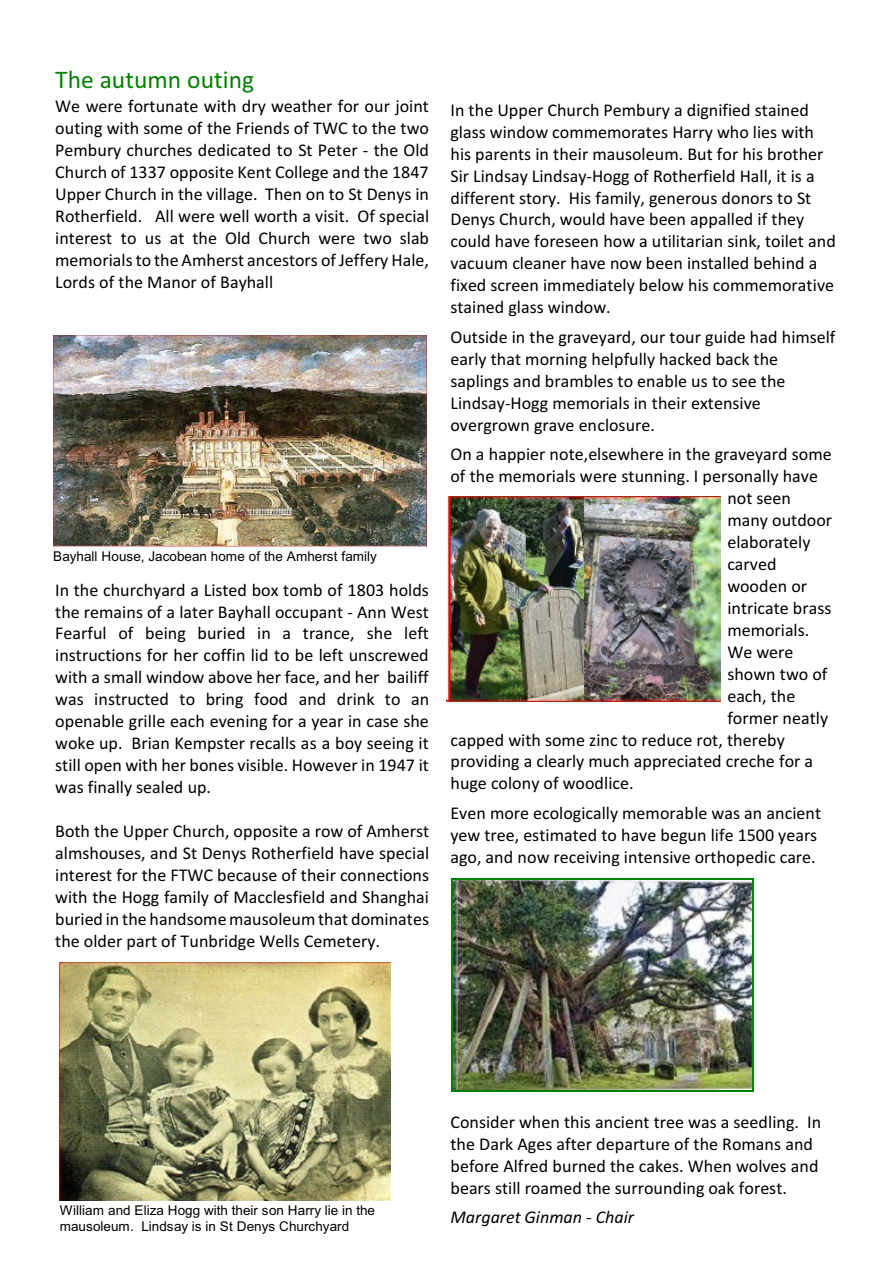
<style>
.page{position:relative;width:893px;height:1263px;background:#fff}
.page>*{position:absolute;margin:0;border:0;box-sizing:border-box;transform-origin:0 0}
.t1{font:25.5px "Calibri";letter-spacing:.005em;color:#008000}
.t2{font:18px/21.9px "Calibri";color:#000}
.t3{font:italic 18px "Calibri";color:#000}
.t4{font:13.5px/15.9px "Arial";color:#000}
</style>
<div class="page">
<img style="left:53px;top:336px;width:373px;height:210px">
<img style="left:60px;top:962px;width:331px;height:238px">
<img style="left:446px;top:497px;width:275px;height:205px">
<img style="left:453px;top:879px;width:300px;height:212px">
<hr style="left:451px;top:878px;width:1px;height:214px;background:#008000">
<hr style="left:753px;top:878px;width:1px;height:214px;background:#008000">
<hr style="left:451px;top:878px;width:303px;height:1px;background:#008000">
<hr style="left:451px;top:1091px;width:303px;height:1px;background:#008000">
<h1 class="t1" style="left:55px;top:69px;width:200px">The autumn outing</h1>
<p class="t2" style="left:55px;top:97px;width:375px;text-align:justify">We were fortunate with dry weather for our joint outing with some of the Friends of TWC to the two Pembury churches dedicated to St Peter - the Old Church of 1337 opposite Kent College and the 1847<br>Upper Church in the village. Then on to St Denys in Rotherfield. All were well worth a visit. Of special interest to us at the Old Church were two slab memorials to the Amherst ancestors of Jeffery Hale, Lords of the Manor of Bayhall</p>
<p class="t4" style="left:53px;top:549px;width:325px">Bayhall House, Jacobean home of the Amherst family</p>
<p class="t2" style="left:55px;top:580px;width:375px;text-align:justify">In the churchyard a Listed box tomb of 1803 holds the remains of a later Bayhall occupant - Ann West Fearful of being buried in a trance, she left instructions for her coffin lid to be left unscrewed with a small window above her face, and her bailiff was instructed to bring food and drink to an openable grille each evening for a year in case she woke up. Brian Kempster recalls as a boy seeing it still open with her bones visible. However in 1947 it was finally sealed up.</p>
<p class="t2" style="left:55px;top:822px;width:375px;text-align:justify">Both the Upper Church, opposite a row of Amherst almshouses, and St Denys Rotherfield have special interest for the FTWC because of their connections with the Hogg family of Macclesfield and Shanghai buried in the handsome mausoleum that dominates the older part of Tunbridge Wells Cemetery.</p>
<p class="t2" style="left:450px;top:100px;width:387px">In the Upper Church Pembury a dignified stained glass window commemorates Harry who lies with his parents in their mausoleum. But for his brother Sir Lindsay Lindsay-Hogg of Rotherfield Hall, it is a different story. His family, generous donors to St Denys Church, would have been appalled if they could have foreseen how a utilitarian sink, toilet and vacuum cleaner have now been installed behind a fixed screen immediately below his commemorative stained glass window.</p>
<p class="t2" style="left:450px;top:327px;width:386px">Outside in the graveyard, our tour guide had himself early that morning helpfully hacked back the saplings and brambles to enable us to see the Lindsay-Hogg memorials in their extensive overgrown grave enclosure.</p>
<p class="t2" style="left:450px;top:445px;width:383px">On a happier note,elsewhere in the graveyard some</p>
<p class="t2" style="left:450px;top:466px;width:369px">of the memorials were stunning. I personally have</p>
<p class="t2" style="left:727px;top:488px;width:65px">not seen</p>
<p class="t2" style="left:727px;top:510px;width:106px">many outdoor</p>
<p class="t2" style="left:727px;top:532px;width:85px">elaborately</p>
<p class="t2" style="left:727px;top:554px;width:51px">carved</p>
<p class="t2" style="left:727px;top:576px;width:81px">wooden or</p>
<p class="t2" style="left:727px;top:598px;width:106px">intricate brass</p>
<p class="t2" style="left:727px;top:620px;width:83px">memorials.</p>
<p class="t2" style="left:727px;top:642px;width:68px">We were</p>
<p class="t2" style="left:727px;top:664px;width:101px">shown two of</p>
<p class="t2" style="left:727px;top:686px;width:70px">each, the</p>
<p class="t2" style="left:727px;top:708px;width:102px">former neatly</p>
<p class="t2" style="left:450px;top:730px;width:336px">capped with some zinc to reduce rot, thereby</p>
<p class="t2" style="left:450px;top:752px;width:364px">providing a clearly much appreciated creche for a</p>
<p class="t2" style="left:450px;top:774px;width:185px">huge colony of woodlice.</p>
<p class="t2" style="left:450px;top:803px;width:372px">Even more ecologically memorable was an ancient yew tree, estimated to have begun life 1500 years ago, and now receiving intensive orthopedic care.</p>
<p class="t4" style="left:60px;top:1203px;width:317px">William and Eliza Hogg with their son Harry lie in the mausoleum. Lindsay is in St Denys Churchyard</p>
<p class="t2" style="left:450px;top:1112px;width:372px">Consider when this ancient tree was a seedling. In the Dark Ages after departure of the Romans and before Alfred burned the cakes. When wolves and bears still roamed the surrounding oak forest.</p>
<p class="t3" style="left:450px;top:1209px;width:185px">Margaret Ginman - Chair</p>
</div>
